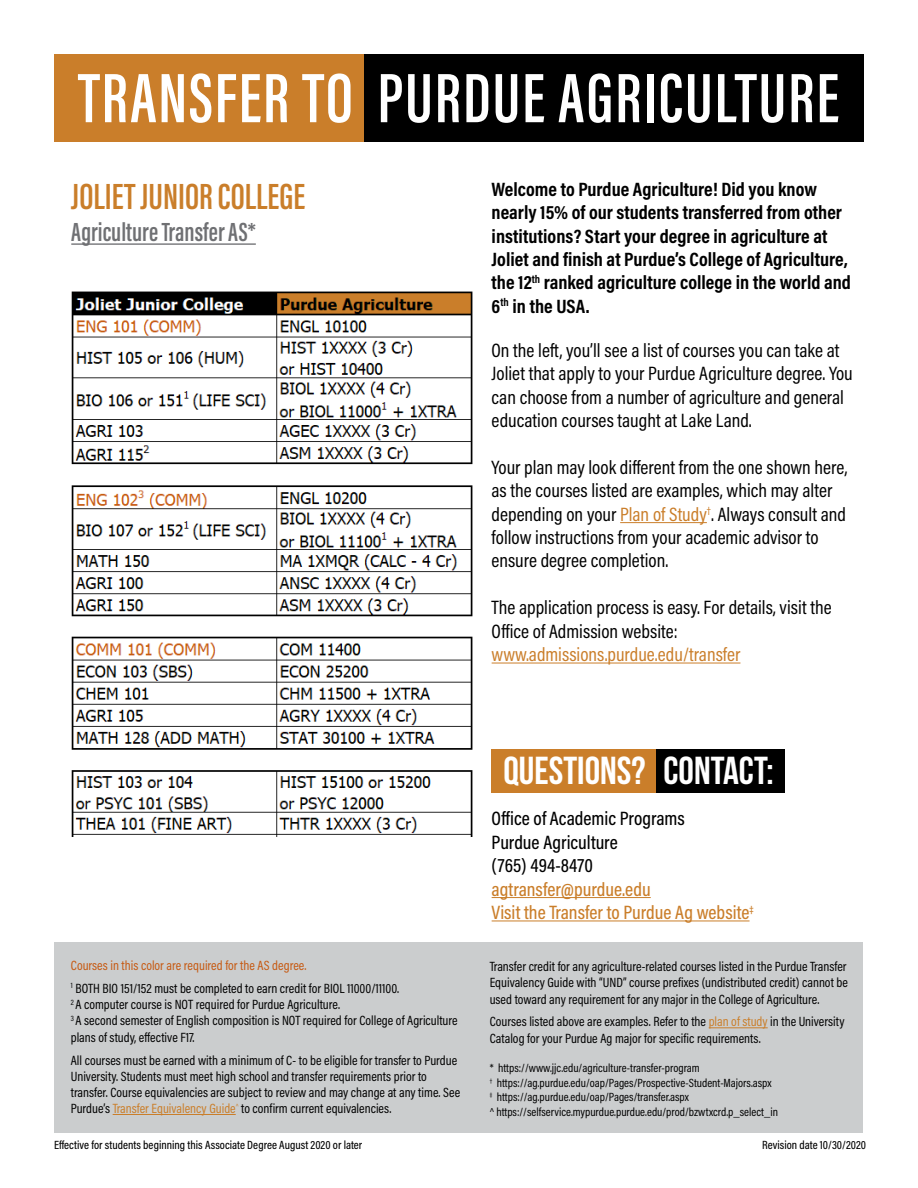
<style>
.page{position:relative;width:918px;height:1188px;background:#fff}
.page>*{position:absolute;margin:0;border:0;box-sizing:border-box;transform-origin:0 0}
.t1{font:600 72px "Acumin Pro Extra Cond";letter-spacing:.025em;color:#fff}
.t2{font:39px "Bebas Neue";color:#fff}
.t3{font:600 37.5px "Acumin Pro Extra Cond";color:#ca7e2a}
.t4{font:600 27px "Acumin Pro Extra Cond";color:#6f7073}
.t5{font:19.5px/23.4px "Acumin Pro Cond";color:#000}
.t6{font:700 19.5px/23.4px "Acumin Pro Cond";color:#000}
.t7{font:500 19.5px/23.4px "Acumin Pro Cond";color:#ca7e2a}
.t8{font:500 19.5px/23.4px "Acumin Pro Cond";color:#000}
.t9{font:19.5px "Acumin Pro Cond";color:#ca7e2a}
.t10{font:13.5px/16.2px "Acumin Pro Cond";color:#000}
.t11{font:12px/14.4px "Acumin Pro Cond";color:#000}
.t12{font:500 12px "Acumin Pro Cond";color:#000}
.s1{color:#ca7e2a}
.s2{color:#c65911}
</style>
<div class="page">
<div style="left:55px;top:943px;width:808px;height:190px;background:#cbcdce"></div>
<div style="left:55px;top:55px;width:312px;height:87px;background:#ca7e2a"></div>
<div style="left:364px;top:55px;width:500px;height:87px;background:#000"></div>
<hr style="left:620px;top:522px;width:87px;height:1px;background:#ca7e2a">
<hr style="left:492px;top:663px;width:248px;height:1px;background:#ca7e2a">
<div style="left:492px;top:750px;width:170px;height:43px;background:#ca7e2a"></div>
<div style="left:656px;top:750px;width:128px;height:43px;background:#000"></div>
<hr style="left:492px;top:897px;width:159px;height:1px;background:#ca7e2a">
<hr style="left:492px;top:920px;width:258px;height:1px;background:#ca7e2a">
<hr style="left:113px;top:1114px;width:123px;height:1px;background:#ca7e2a">
<hr style="left:709px;top:1027px;width:59px;height:1px;background:#ca7e2a">
<hr style="left:71px;top:243px;width:185px;height:2px;background:#6f7073">
<img style="left:71px;top:291px;width:402px;height:546px">
<h1 class="t1" style="left:78px;top:54px;width:763px">TRANSFER TO PURDUE AGRICULTURE</h1>
<h3 class="t3" style="left:71px;top:174px;width:235px">JOLIET JUNIOR COLLEGE</h3>
<h3 class="t4" style="left:71px;top:216px;width:186px">Agriculture Transfer AS*</h3>
<p class="t6" style="left:492px;top:177px;width:361px">Welcome to Purdue Agriculture! Did you know nearly 15% of our students transferred from other institutions? Start your degree in agriculture at Joliet and finish at Purdue’s College of Agriculture, the 12<sup>th</sup> ranked agriculture college in the world and 6<sup>th</sup> in the USA.</p>
<h3 class="t5" style="left:492px;top:338px;width:363px">On the left, you’ll see a list of courses you can take at Joliet that apply to your Purdue Agriculture degree. You can choose from a number of agriculture and general education courses taught at Lake Land.</h3>
<h3 class="t5" style="left:492px;top:455px;width:357px">Your plan may look different from the one shown here, as the courses listed are examples, which may alter depending on your <span class="s1">Plan of Study</span><sup>†</sup>. Always consult and follow instructions from your academic advisor to ensure degree completion.</h3>
<h3 class="t5" style="left:492px;top:595px;width:341px">The application process is easy. For details, visit the<br>Office of Admission website:</h3>
<h3 class="t9" style="left:492px;top:642px;width:250px">www.admissions.purdue.edu/transfer</h3>
<p class="t10" style="left:71px;top:954px;width:330px;line-height:23px"><span class="s2">Courses in this color are required for the AS degree.<br></span><sup>1</sup> BOTH BIO 151/152 must be completed to earn credit for BIOL 11000/11100.</p>
<p class="t10" style="left:71px;top:996px;width:388px"><sup>2</sup> A computer course is NOT required for Purdue Agriculture.<br><sup>3</sup> A second semester of English composition is NOT required for College of Agriculture plans of study, effective F17.</p>
<p class="t10" style="left:71px;top:1052px;width:391px">All courses must be earned with a minimum of C- to be eligible for transfer to Purdue University. Students must meet high school and transfer requirements prior to transfer. Course equivalencies are subject to review and may change at any time. See Purdue’s <span class="s1">Transfer Equivalency Guide</span><sup>^</sup> to confirm current equivalencies.</p>
<h2 class="t2" style="left:504px;top:749px;width:272px">QUESTIONS? CONTACT:</h2>
<h3 class="t8" style="left:492px;top:807px;width:195px">Office of Academic Programs<br>Purdue Agriculture<br>(765) 494-8470</h3>
<h3 class="t7" style="left:492px;top:877px;width:264px">agtransfer@purdue.edu<br>Visit the Transfer to Purdue Ag website<sup>‡</sup></h3>
<p class="t10" style="left:490px;top:958px;width:360px;text-align:justify">Transfer credit for any agriculture-related courses listed in the Purdue Transfer Equivalency Guide with “UND” course prefixes (undistributed credit) cannot be used toward any requirement for any major in the College of Agriculture.</p>
<p class="t10" style="left:490px;top:1013px;width:356px">Courses listed above are examples. Refer to the <span class="s1">plan of study</span> in the University<br>Catalog for your Purdue Ag major for specific requirements.</p>
<p class="t11" style="left:490px;top:1061px;width:290px">* https://www.jjc.edu/agriculture-transfer-program<br><sup>†</sup> https://ag.purdue.edu/oap/Pages/Prospective-Student-Majors.aspx<br><sup>‡</sup> https://ag.purdue.edu/oap/Pages/transfer.aspx<br>^ https://selfservice.mypurdue.purdue.edu/prod/bzwtxcrd.p_select_in</p>
<p class="t12" style="left:54px;top:1137px;width:310px">Effective for students beginning this Associate Degree August 2020 or later</p>
<p class="t12" style="left:762px;top:1137px;width:106px">Revision date 10/30/2020</p>
</div>
